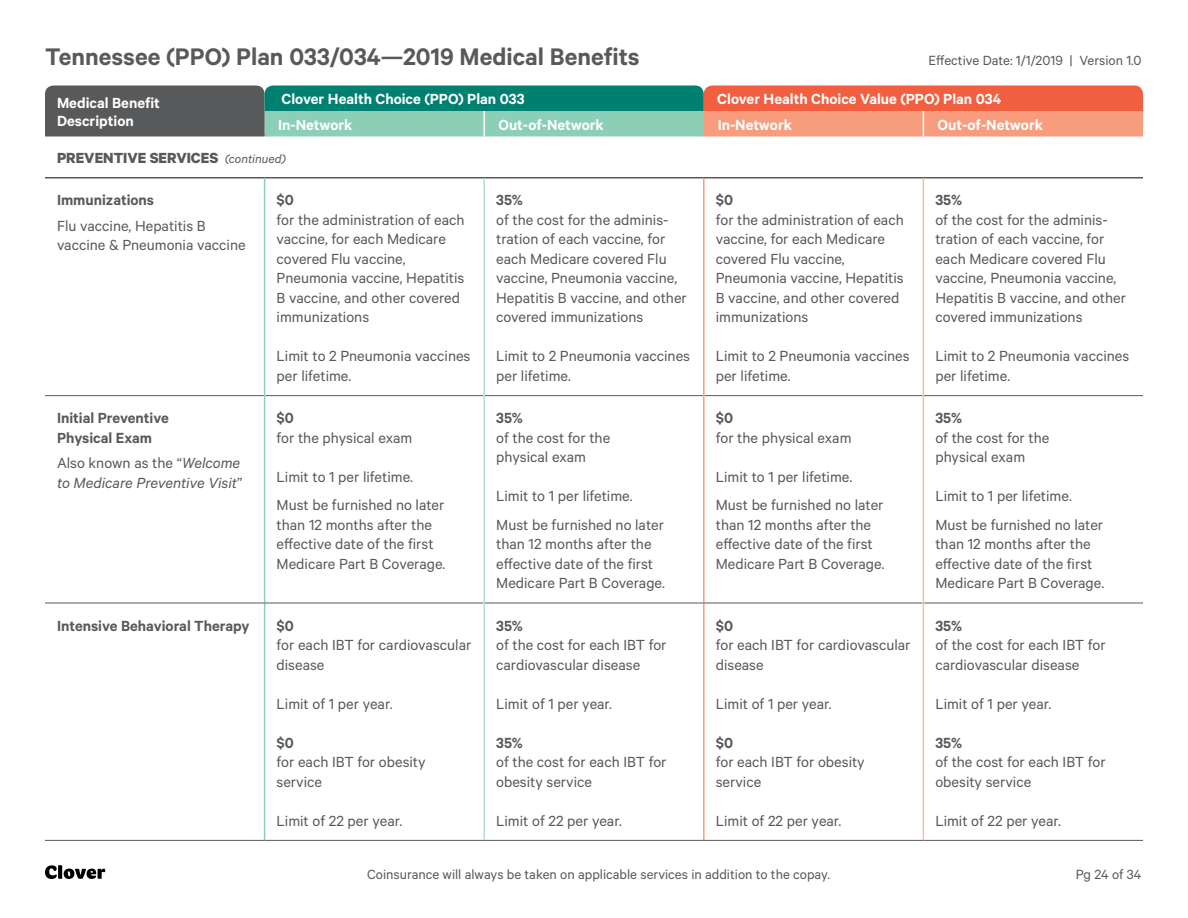
<style>
.page{position:relative;width:1188px;height:918px;background:#fff}
.page>*{position:absolute;margin:0;border:0;box-sizing:border-box;transform-origin:0 0}
.t1{font:600 27px "Calibre";color:#58595b}
.t2{font:16.5px/19.5px "Calibre";color:#58595b}
.t3{font:600 16.5px/18px "Calibre";color:#fff}
.t4{font:600 16.5px/19.5px "Calibre";color:#58595b}
.t5{font:italic 16.5px/19.5px "Calibre";color:#58595b}
.t6{font:700 16.5px "Calibre";color:#58595b}
.t7{font:15px "Calibre";color:#58595b}
.s1{font-weight:400;font-style:italic;font-size:13.5px}
.s2{font-style:normal}
</style>
<div class="page">
<svg style="left:45px;top:865px;width:60px;height:14px"></svg>
<hr style="left:45px;top:395px;width:219px;height:1px;background:#58595b">
<hr style="left:265px;top:395px;width:218px;height:1px;background:#58595b">
<hr style="left:485px;top:395px;width:218px;height:1px;background:#58595b">
<hr style="left:705px;top:395px;width:218px;height:1px;background:#58595b">
<hr style="left:924px;top:395px;width:219px;height:1px;background:#58595b">
<hr style="left:45px;top:177px;width:220px;height:1px;background:#58595b">
<hr style="left:265px;top:177px;width:219px;height:1px;background:#58595b">
<hr style="left:484px;top:177px;width:220px;height:1px;background:#58595b">
<hr style="left:704px;top:177px;width:219px;height:1px;background:#58595b">
<hr style="left:923px;top:177px;width:220px;height:1px;background:#58595b">
<hr style="left:45px;top:840px;width:220px;height:1px;background:#58595b">
<hr style="left:265px;top:840px;width:219px;height:1px;background:#58595b">
<hr style="left:484px;top:840px;width:220px;height:1px;background:#58595b">
<hr style="left:704px;top:840px;width:219px;height:1px;background:#58595b">
<hr style="left:923px;top:840px;width:220px;height:1px;background:#58595b">
<hr style="left:703px;top:178px;width:2px;height:218px;background:#f79d7e">
<hr style="left:703px;top:396px;width:2px;height:207px;background:#f79d7e">
<hr style="left:703px;top:603px;width:2px;height:237px;background:#f79d7e">
<hr style="left:264px;top:178px;width:1px;height:218px;background:#8ccfb7">
<hr style="left:264px;top:396px;width:1px;height:207px;background:#8ccfb7">
<hr style="left:264px;top:603px;width:1px;height:237px;background:#8ccfb7">
<hr style="left:45px;top:603px;width:220px;height:1px;background:#58595b">
<hr style="left:265px;top:603px;width:218px;height:1px;background:#58595b">
<hr style="left:485px;top:603px;width:219px;height:1px;background:#58595b">
<hr style="left:704px;top:603px;width:219px;height:1px;background:#58595b">
<hr style="left:924px;top:603px;width:219px;height:1px;background:#58595b">
<hr style="left:483px;top:178px;width:2px;height:218px;background:#b4dece">
<hr style="left:483px;top:396px;width:2px;height:207px;background:#b4dece">
<hr style="left:483px;top:603px;width:2px;height:237px;background:#b4dece">
<hr style="left:923px;top:178px;width:1px;height:218px;background:#fabba3">
<hr style="left:923px;top:396px;width:1px;height:207px;background:#fabba3">
<hr style="left:923px;top:603px;width:1px;height:237px;background:#fabba3">
<svg style="left:45px;top:86px;width:1098px;height:50px;background:#8f8773"></svg>
<h1 class="t1" style="left:45px;top:41px;width:596px">Tennessee (PPO) Plan 033/034—2019 Medical Benefits</h1>
<p class="t7" style="left:928px;top:52px;width:215px">Effective Date: 1/1/2019 | Version 1.0</p>
<p class="t3" style="left:57px;top:94px;width:104px">Medical Benefit<br>Description</p>
<p class="t3" style="left:282px;top:90px;width:245px">Clover Health Choice (PPO) Plan 033</p>
<p class="t3" style="left:717px;top:90px;width:285px">Clover Health Choice Value (PPO) Plan 034</p>
<p class="t3" style="left:278px;top:115px;width:76px">In-Network</p>
<p class="t3" style="left:498px;top:115px;width:107px">Out-of-Network</p>
<p class="t3" style="left:718px;top:115px;width:76px">In-Network</p>
<p class="t3" style="left:938px;top:115px;width:107px">Out-of-Network</p>
<p class="t6" style="left:57px;top:148px;width:230px">PREVENTIVE SERVICES <span class="s1">(continued)</span></p>
<p class="t4" style="left:57px;top:190px;width:99px">Immunizations</p>
<p class="t2" style="left:57px;top:215px;width:190px">Flu vaccine, Hepatitis B vaccine &amp; Pneumonia vaccine</p>
<p class="t4" style="left:277px;top:190px;width:19px">$0</p>
<p class="t2" style="left:277px;top:209px;width:189px">for the administration of each vaccine, for each Medicare covered Flu vaccine,<br>Pneumonia vaccine, Hepatitis<br>B vaccine, and other covered immunizations</p>
<p class="t2" style="left:277px;top:346px;width:195px">Limit to 2 Pneumonia vaccines per lifetime.</p>
<p class="t4" style="left:57px;top:408px;width:113px">Initial Preventive<br>Physical Exam</p>
<p class="t5" style="left:57px;top:453px;width:187px"><span class="s2">Also known as the “</span>Welcome to Medicare Preventive Visit<span class="s2">”</span></p>
<p class="t4" style="left:277px;top:408px;width:19px">$0</p>
<p class="t2" style="left:277px;top:427px;width:137px">for the physical exam</p>
<p class="t2" style="left:277px;top:462px;width:169px;line-height:28.5px">Limit to 1 per lifetime.<br>Must be furnished no later</p>
<p class="t2" style="left:277px;top:514px;width:170px">than 12 months after the effective date of the first<br>Medicare Part B Coverage.</p>
<p class="t4" style="left:57px;top:615px;width:194px">Intensive Behavioral Therapy</p>
<p class="t4" style="left:277px;top:615px;width:19px">$0</p>
<p class="t2" style="left:277px;top:635px;width:196px">for each IBT for cardiovascular disease</p>
<p class="t2" style="left:277px;top:693px;width:117px">Limit of 1 per year.</p>
<p class="t4" style="left:277px;top:732px;width:19px">$0</p>
<p class="t2" style="left:277px;top:752px;width:150px">for each IBT for obesity service</p>
<p class="t2" style="left:277px;top:810px;width:127px">Limit of 22 per year.</p>
<p class="t4" style="left:496px;top:190px;width:28px">35%</p>
<p class="t2" style="left:496px;top:209px;width:192px">of the cost for the adminis&shy;tration of each vaccine, for each Medicare covered Flu vaccine, Pneumonia vaccine,<br>Hepatitis B vaccine, and other covered immunizations</p>
<p class="t2" style="left:496px;top:346px;width:195px">Limit to 2 Pneumonia vaccines per lifetime.</p>
<p class="t4" style="left:496px;top:408px;width:28px">35%</p>
<p class="t2" style="left:496px;top:427px;width:116px">of the cost for the physical exam</p>
<p class="t2" style="left:496px;top:481px;width:169px;line-height:28.5px">Limit to 1 per lifetime.<br>Must be furnished no later</p>
<p class="t2" style="left:496px;top:534px;width:170px">than 12 months after the effective date of the first<br>Medicare Part B Coverage.</p>
<p class="t4" style="left:496px;top:615px;width:28px">35%</p>
<p class="t2" style="left:496px;top:635px;width:172px">of the cost for each IBT for cardiovascular disease</p>
<p class="t2" style="left:496px;top:693px;width:117px">Limit of 1 per year.</p>
<p class="t4" style="left:496px;top:732px;width:28px">35%</p>
<p class="t2" style="left:496px;top:752px;width:172px">of the cost for each IBT for obesity service</p>
<p class="t2" style="left:496px;top:810px;width:127px">Limit of 22 per year.</p>
<p class="t4" style="left:716px;top:190px;width:19px">$0</p>
<p class="t2" style="left:716px;top:209px;width:189px">for the administration of each vaccine, for each Medicare covered Flu vaccine,<br>Pneumonia vaccine, Hepatitis<br>B vaccine, and other covered immunizations</p>
<p class="t2" style="left:716px;top:346px;width:195px">Limit to 2 Pneumonia vaccines per lifetime.</p>
<p class="t4" style="left:716px;top:408px;width:19px">$0</p>
<p class="t2" style="left:716px;top:427px;width:137px">for the physical exam</p>
<p class="t2" style="left:716px;top:462px;width:169px;line-height:28.5px">Limit to 1 per lifetime.<br>Must be furnished no later</p>
<p class="t2" style="left:716px;top:514px;width:170px">than 12 months after the effective date of the first<br>Medicare Part B Coverage.</p>
<p class="t4" style="left:716px;top:615px;width:19px">$0</p>
<p class="t2" style="left:716px;top:635px;width:196px">for each IBT for cardiovascular disease</p>
<p class="t2" style="left:716px;top:693px;width:117px">Limit of 1 per year.</p>
<p class="t4" style="left:716px;top:732px;width:19px">$0</p>
<p class="t2" style="left:716px;top:752px;width:150px">for each IBT for obesity service</p>
<p class="t2" style="left:716px;top:810px;width:127px">Limit of 22 per year.</p>
<p class="t4" style="left:935px;top:190px;width:28px">35%</p>
<p class="t2" style="left:935px;top:209px;width:192px">of the cost for the adminis&shy;tration of each vaccine, for each Medicare covered Flu vaccine, Pneumonia vaccine,<br>Hepatitis B vaccine, and other covered immunizations</p>
<p class="t2" style="left:935px;top:346px;width:195px">Limit to 2 Pneumonia vaccines per lifetime.</p>
<p class="t4" style="left:935px;top:408px;width:28px">35%</p>
<p class="t2" style="left:935px;top:427px;width:116px">of the cost for the physical exam</p>
<p class="t2" style="left:935px;top:481px;width:169px;line-height:28.5px">Limit to 1 per lifetime.<br>Must be furnished no later</p>
<p class="t2" style="left:935px;top:534px;width:170px">than 12 months after the effective date of the first<br>Medicare Part B Coverage.</p>
<p class="t4" style="left:935px;top:615px;width:28px">35%</p>
<p class="t2" style="left:935px;top:635px;width:172px">of the cost for each IBT for cardiovascular disease</p>
<p class="t2" style="left:935px;top:693px;width:117px">Limit of 1 per year.</p>
<p class="t4" style="left:935px;top:732px;width:28px">35%</p>
<p class="t2" style="left:935px;top:752px;width:172px">of the cost for each IBT for obesity service</p>
<p class="t2" style="left:935px;top:810px;width:127px">Limit of 22 per year.</p>
<p class="t7" style="left:367px;top:866px;width:464px">Coinsurance will always be taken on applicable services in addition to the copay.</p>
<p class="t7" style="left:1076px;top:866px;width:67px">Pg 24 of 34</p>
</div>
